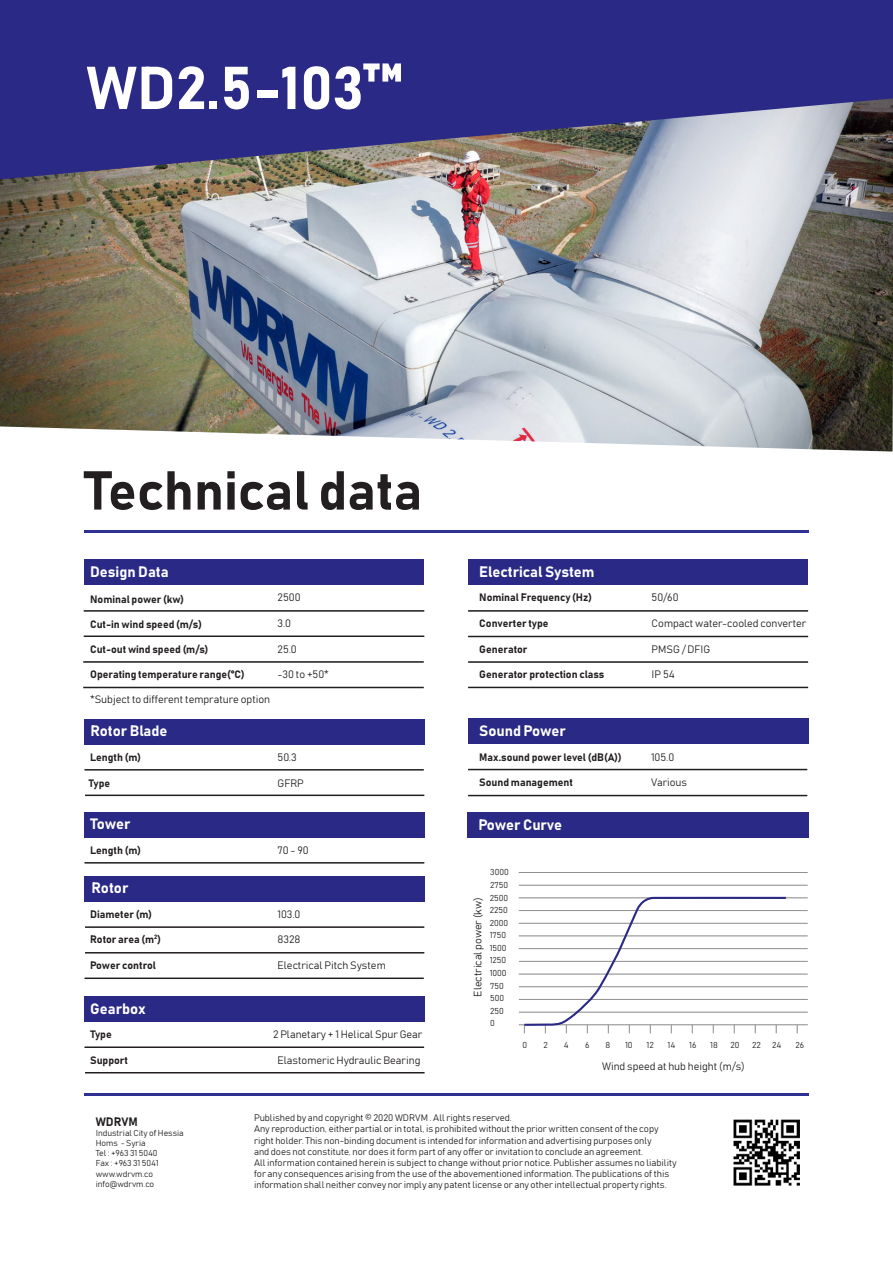
<style>
.page{position:relative;width:893px;height:1263px;background:#fff}
.page>*{position:absolute;margin:0;border:0;box-sizing:border-box;transform-origin:0 0}
.t1{font:59.55px "Bahnschrift";color:#fff}
.t2{font:54px "Bahnschrift";color:#231f20}
.t3{font:14.85px "Bahnschrift";color:#fff}
.t4{font:12px "Bahnschrift";color:#231f20}
.t5{font:10.65px "Bahnschrift";color:#231f20}
.t6{font:9.3px/11.2px "Bahnschrift";color:#231f20}
.t7{font:8.55px/10.2px "Bahnschrift";color:#231f20}
</style>
<div class="page">
<div style="left:0;top:0;width:893px;height:98px;background:#2a2a86"></div>
<img style="left:0;top:98px;width:893px;height:354px">
<hr style="left:84px;top:530px;width:724px;height:2px;background:#2e3092">
<hr style="left:84px;top:1093px;width:724px;height:3px;background:#2e3092">
<hr style="left:84px;top:610px;width:340px;height:2px;background:#231f20">
<hr style="left:84px;top:635px;width:340px;height:2px;background:#231f20">
<hr style="left:83px;top:661px;width:341px;height:2px;background:#231f20">
<hr style="left:83px;top:687px;width:341px;height:1px;background:#231f20">
<div style="left:84px;top:559px;width:340px;height:26px;background:#2a2a86"></div>
<hr style="left:85px;top:1046px;width:339px;height:2px;background:#231f20">
<hr style="left:85px;top:1072px;width:340px;height:1px;background:#231f20">
<div style="left:84px;top:996px;width:340px;height:26px;background:#2a2a86"></div>
<hr style="left:85px;top:769px;width:339px;height:1px;background:#231f20">
<hr style="left:85px;top:794px;width:339px;height:2px;background:#231f20">
<div style="left:84px;top:719px;width:340px;height:25px;background:#2a2a86"></div>
<hr style="left:85px;top:862px;width:339px;height:1px;background:#231f20">
<div style="left:84px;top:812px;width:340px;height:25px;background:#2a2a86"></div>
<hr style="left:85px;top:926px;width:339px;height:2px;background:#231f20">
<hr style="left:85px;top:952px;width:339px;height:1px;background:#231f20">
<hr style="left:85px;top:977px;width:339px;height:2px;background:#231f20">
<div style="left:84px;top:876px;width:340px;height:26px;background:#2a2a86"></div>
<hr style="left:468px;top:610px;width:340px;height:2px;background:#231f20">
<hr style="left:468px;top:636px;width:340px;height:1px;background:#231f20">
<hr style="left:468px;top:661px;width:340px;height:2px;background:#231f20">
<hr style="left:468px;top:687px;width:340px;height:1px;background:#231f20">
<div style="left:468px;top:559px;width:340px;height:26px;background:#2a2a86"></div>
<hr style="left:468px;top:769px;width:339px;height:1px;background:#231f20">
<hr style="left:468px;top:795px;width:339px;height:1px;background:#231f20">
<div style="left:468px;top:719px;width:341px;height:25px;background:#2a2a86"></div>
<div style="left:467px;top:812px;width:341px;height:25px;background:#2a2a86"></div>
<hr style="left:519px;top:872px;width:289px;height:1px;background:#231f20">
<hr style="left:519px;top:910px;width:289px;height:1px;background:#231f20">
<hr style="left:519px;top:923px;width:289px;height:1px;background:#231f20">
<hr style="left:519px;top:948px;width:289px;height:1px;background:#231f20">
<hr style="left:519px;top:973px;width:289px;height:1px;background:#231f20">
<hr style="left:519px;top:897px;width:289px;height:1px;background:#231f20">
<hr style="left:519px;top:885px;width:289px;height:1px;background:#231f20">
<hr style="left:519px;top:999px;width:289px;height:1px;background:#231f20">
<hr style="left:519px;top:1012px;width:289px;height:1px;background:#231f20">
<hr style="left:519px;top:935px;width:289px;height:1px;background:#231f20">
<hr style="left:519px;top:986px;width:289px;height:1px;background:#231f20">
<hr style="left:519px;top:1024px;width:289px;height:1px;background:#231f20">
<hr style="left:519px;top:961px;width:289px;height:1px;background:#231f20">
<svg style="left:522px;top:896px;width:266px;height:137px"></svg>
<img style="left:734px;top:1120px;width:65px;height:66px">
<h1 class="t1" style="left:86px;top:50px;width:319px">WD2.5-103™</h1>
<h2 class="t2" style="left:85px;top:456px;width:339px">Technical data</h2>
<h3 class="t3" style="left:90px;top:563px;width:80px">Design Data</h3>
<p class="t5" style="left:90px;top:593px;width:96px">Nominal power (kw)</p>
<p class="t5" style="left:278px;top:591px;width:25px">2500</p>
<p class="t5" style="left:278px;top:616px;width:15px">3.0</p>
<p class="t5" style="left:278px;top:642px;width:21px">25.0</p>
<p class="t5" style="left:278px;top:668px;width:53px">-30 to +50*</p>
<p class="t5" style="left:90px;top:692px;width:182px">*Subject to different temprature option</p>
<p class="t5" style="left:90px;top:618px;width:113px">Cut-in wind speed (m/s)</p>
<p class="t5" style="left:90px;top:642px;width:120px">Cut-out wind speed (m/s)</p>
<p class="t5" style="left:90px;top:667px;width:156px">Operating temperature range(°C)</p>
<h3 class="t3" style="left:90px;top:722px;width:79px">Rotor Blade</h3>
<h3 class="t3" style="left:92px;top:726px;width:57px">Gearbox</h3>
<p class="t5" style="left:90px;top:750px;width:52px">Length (m)</p>
<p class="t5" style="left:278px;top:750px;width:21px">50.3</p>
<p class="t5" style="left:278px;top:776px;width:28px">GFRP</p>
<h3 class="t3" style="left:92px;top:819px;width:57px">Gearbox</h3>
<p class="t5" style="left:89px;top:776px;width:23px">Type</p>
<h3 class="t3" style="left:90px;top:815px;width:42px">Tower</h3>
<p class="t5" style="left:90px;top:843px;width:52px">Length (m)</p>
<p class="t5" style="left:278px;top:843px;width:33px">70 - 90</p>
<h3 class="t3" style="left:92px;top:879px;width:38px">Rotor</h3>
<p class="t5" style="left:90px;top:908px;width:63px">Diameter (m)</p>
<p class="t5" style="left:90px;top:932px;width:72px">Rotor area (m<sup>2</sup>)</p>
<p class="t5" style="left:90px;top:959px;width:67px">Power control</p>
<h3 class="t3" style="left:90px;top:999px;width:57px">Gearbox</h3>
<p class="t5" style="left:90px;top:1028px;width:23px">Type</p>
<p class="t5" style="left:90px;top:1053px;width:39px">Support</p>
<p class="t5" style="left:278px;top:908px;width:24px">103.0</p>
<p class="t5" style="left:278px;top:932px;width:25px">8328</p>
<p class="t5" style="left:278px;top:959px;width:110px">Electrical Pitch System</p>
<p class="t5" style="left:273px;top:1028px;width:151px">2 Planetary + 1 Helical Spur Gear</p>
<p class="t5" style="left:278px;top:1053px;width:144px">Elastomeric Hydraulic Bearing</p>
<h3 class="t3" style="left:479px;top:563px;width:117px">Electrical System</h3>
<p class="t5" style="left:479px;top:591px;width:114px">Nominal Frequency (Hz)</p>
<p class="t5" style="left:479px;top:616px;width:71px">Converter type</p>
<p class="t5" style="left:479px;top:642px;width:50px">Generator</p>
<p class="t5" style="left:479px;top:668px;width:127px">Generator protection class</p>
<h3 class="t3" style="left:479px;top:721px;width:88px">Sound Power</h3>
<p class="t5" style="left:652px;top:591px;width:28px">50/60</p>
<p class="t5" style="left:652px;top:616px;width:156px">Compact water-cooled converter</p>
<p class="t5" style="left:652px;top:642px;width:60px">PMSG / DFIG</p>
<p class="t5" style="left:652px;top:668px;width:25px">IP 54</p>
<p class="t5" style="left:479px;top:750px;width:144px">Max.sound power level (dB(A))</p>
<p class="t5" style="left:479px;top:775px;width:95px">Sound management</p>
<p class="t5" style="left:651px;top:775px;width:37px">Various</p>
<p class="t5" style="left:651px;top:750px;width:25px">105.0</p>
<h3 class="t3" style="left:478px;top:815px;width:85px">Power Curve</h3>
<p class="t7" style="left:490px;top:866px;width:20px;line-height:12.6px">3000<br>2750</p>
<p class="t7" style="left:490px;top:892px;width:20px">2500</p>
<p class="t5" style="left:471px;top:997px;width:101px;rotate:-90deg">Electrical power (kw)</p>
<p class="t7" style="left:490px;top:905px;width:20px">2250</p>
<p class="t7" style="left:490px;top:917px;width:20px">2000</p>
<p class="t7" style="left:490px;top:930px;width:18px">1750</p>
<p class="t7" style="left:490px;top:943px;width:18px">1500</p>
<p class="t7" style="left:490px;top:955px;width:18px">1250</p>
<p class="t7" style="left:490px;top:968px;width:18px">1000</p>
<p class="t7" style="left:490px;top:979px;width:16px;line-height:12.6px;text-align:justify">750<br>500<br>250<br>0</p>
<p class="t7" style="left:522px;top:1040px;width:6px">0</p>
<p class="t7" style="left:543px;top:1040px;width:6px">2</p>
<p class="t7" style="left:564px;top:1040px;width:6px">4</p>
<p class="t7" style="left:585px;top:1040px;width:6px">6</p>
<p class="t7" style="left:606px;top:1040px;width:6px">8</p>
<p class="t7" style="left:625px;top:1040px;width:9px">10</p>
<p class="t7" style="left:646px;top:1040px;width:9px">12</p>
<p class="t7" style="left:668px;top:1040px;width:9px">14</p>
<p class="t7" style="left:689px;top:1040px;width:9px">16</p>
<p class="t7" style="left:710px;top:1040px;width:9px">18</p>
<p class="t7" style="left:730px;top:1040px;width:11px">20</p>
<p class="t7" style="left:752px;top:1040px;width:10px">22</p>
<p class="t7" style="left:772px;top:1040px;width:10px">24</p>
<p class="t7" style="left:795px;top:1040px;width:10px">26</p>
<p class="t5" style="left:602px;top:1060px;width:144px">Wind speed at hub height (m/s)</p>
<p class="t4" style="left:96px;top:1114px;width:44px">WDRVM</p>
<p class="t7" style="left:96px;top:1127px;width:90px">Industrial City of Hessia<br>Homs - Syria<br>Tel : +963 31 5040<br>Fax : +963 31 5041 www.wdrvm.co info@wdrvm.co</p>
<p class="t6" style="left:254px;top:1112px;width:424px">Published by and copyright © 2020 WDRVM . All rights reserved.<br>Any reproduction, either partial or in total, is prohibited without the prior written consent of the copy right holder. This non-binding document is intended for information and advertising purposes only<br>and does not constitute, nor does it form part of any offer or invitation to conclude an agreement.<br>All information contained herein is subject to change without prior notice. Publisher assumes no liability for any consequences arising from the use of the abovementioned information. The publications of this information shall neither convey nor imply any patent license or any other intellectual property rights.</p>
</div>
